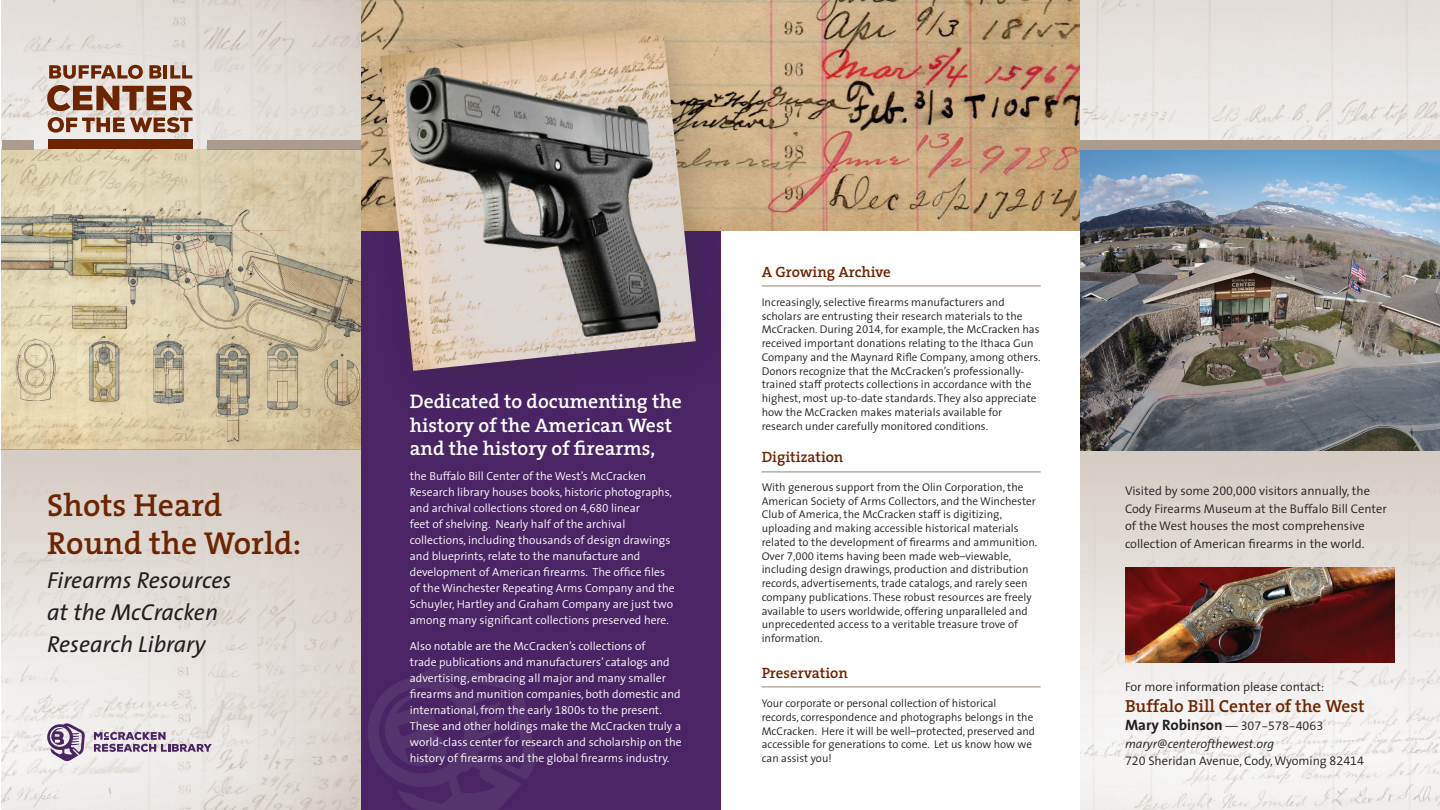
<style>
.page{position:relative;width:1440px;height:810px;background:#fff}
.page>*{position:absolute;margin:0;border:0;box-sizing:border-box;transform-origin:0 0}
.t1{font:600 31.88px/37.6px "The Serif";color:#6d2401}
.t2{font:italic 23.12px/31.9px "The Sans";color:#231f20}
.t3{font:600 19.75px/23.6px "The Serif";color:#fff}
.t4{font:600 17.5px "The Serif";color:#6d2401}
.t5{font:600 15px "The Serif";color:#6d2401}
.t6{font:700 15px "The Sans";color:#231f20}
.t7{font:300 12.5px/17.5px "The Sans";color:#231f20}
.t8{font:300 11.75px/16px "The Sans";color:#fff}
.t9{font:300 11.25px/13.8px "The Sans";color:#231f20}
.s1{font-family:"The Sans Semi Light Expert";font-weight:400}
.s2{font-weight:300;font-style:italic;font-size:12.5px}
.s3{font-family:"The Sans Semi Light Expert";font-weight:400;font-size:12.5px}
.s4{font-style:italic}
</style>
<div class="page">
<img style="left:2px;top:0;width:359px;height:810px">
<svg style="left:2px;top:449px;width:359px;height:301px;background:#e0dad4"></svg>
<div style="left:48px;top:140px;width:145px;height:9px;background:#6d2401"></div>
<svg style="left:48px;top:117px;width:145px;height:16px;background:#ac8673"></svg>
<svg style="left:47px;top:85px;width:146px;height:26px;background:#a17660"></svg>
<svg style="left:170px;top:65px;width:22px;height:14px"></svg>
<hr style="left:164px;top:65px;width:3px;height:14px;background:#6d2401">
<svg style="left:149px;top:65px;width:12px;height:14px"></svg>
<svg style="left:49px;top:65px;width:94px;height:14px"></svg>
<div style="left:207px;top:140px;width:154px;height:9px;background:#ab9c8e"></div>
<svg style="left:94px;top:732px;width:118px;height:20px;background:#b0a0b5"></svg>
<svg style="left:47px;top:723px;width:38px;height:38px"></svg>
<img style="left:2px;top:149px;width:359px;height:300px">
<div style="left:2px;top:140px;width:32px;height:9px;background:#ab9c8e"></div>
<div style="left:361px;top:230px;width:360px;height:580px;background:#4a2464"></div>
<img style="left:743px;top:0;width:337px;height:230px">
<div style="left:361px;top:0;width:382px;height:418px;background:#231f20;opacity:.25"></div>
<img style="left:380px;top:26px;width:316px;height:345px">
<svg style="left:368px;top:665px;width:167px;height:145px"></svg>
<hr style="left:762px;top:285px;width:279px;height:2px;background:#ab9c8e">
<hr style="left:762px;top:471px;width:279px;height:1px;background:#ab9c8e">
<hr style="left:762px;top:686px;width:279px;height:2px;background:#ab9c8e">
<img style="left:1080px;top:0;width:360px;height:809px">
<div style="left:1080px;top:449px;width:360px;height:301px;background:linear-gradient(to bottom,#d5ccc4,#f8f7f7)"></div>
<img style="left:1080px;top:149px;width:360px;height:301px">
<div style="left:1080px;top:140px;width:360px;height:9px;background:#ab9c8e"></div>
<img style="left:1125px;top:567px;width:270px;height:96px">
<p class="t1" style="left:47px;top:486px;width:255px">Shots Heard<br>Round the World:</p>
<p class="t2" style="left:47px;top:564px;width:186px">Firearms Resources at the McCracken<br>Research Library</p>
<p class="t3" style="left:410px;top:389px;width:273px">Dedicated to documenting the history of the American West and the history of firearms,</p>
<p class="t8" style="left:410px;top:468px;width:266px">the Buffalo Bill Center of the West’s McCracken Research library houses books, historic photographs, and archival collections stored on <span class="s1">4,680</span> linear<br>feet of shelving. Nearly half of the archival collections, including thousands of design drawings and blueprints, relate to the manufacture and development of American firearms. The office files of the Winchester Repeating Arms Company and the Schuyler, Hartley and Graham Company are just two among many significant collections preserved here.</p>
<p class="t8" style="left:410px;top:638px;width:273px">Also notable are the McCracken’s collections of<br>trade publications and manufacturers’ catalogs and advertising, embracing all major and many smaller firearms and munition companies, both domestic and international, from the early <span class="s1">1800</span>s to the present.<br>These and other holdings make the McCracken truly a world-class center for research and scholarship on the history of firearms and the global firearms industry.</p>
<p class="t5" style="left:762px;top:260px;width:131px">A Growing Archive</p>
<p class="t9" style="left:762px;top:295px;width:281px">Increasingly, selective firearms manufacturers and scholars are entrusting their research materials to the McCracken. During <span class="s1">2014</span>, for example, the McCracken has received important donations relating to the Ithaca Gun Company and the Maynard Rifle Company, among others.<br>Donors recognize that the McCracken’s professionally&shy;trained staff protects collections in accordance with the highest, most up-to-date standards. They also appreciate how the McCracken makes materials available for research under carefully monitored conditions.</p>
<p class="t5" style="left:762px;top:445px;width:83px">Digitization</p>
<p class="t9" style="left:762px;top:480px;width:277px">With generous support from the Olin Corporation, the American Society of Arms Collectors, and the Winchester Club of America, the McCracken staff is digitizing, uploading and making accessible historical materials related to the development of firearms and ammunition.<br>Over <span class="s1">7,000</span> items having been made web–viewable, including design drawings, production and distribution records, advertisements, trade catalogs, and rarely seen company publications. These robust resources are freely available to users worldwide, offering unparalleled and unprecedented access to a veritable treasure trove of information.</p>
<p class="t5" style="left:762px;top:661px;width:88px">Preservation</p>
<p class="t9" style="left:762px;top:696px;width:275px">Your corporate or personal collection of historical records, correspondence and photographs belongs in the McCracken. Here it will be well–protected, preserved and accessible for generations to come. Let us know how we can assist you!</p>
<p class="t7" style="left:1125px;top:482px;width:263px">Visited by some <span class="s1">200,000</span> visitors annually, the Cody Firearms Museum at the Buffalo Bill Center of the West houses the most comprehensive collection of American firearms in the world.</p>
<p class="t7" style="left:1125px;top:678px;width:201px">For more information please contact:</p>
<p class="t4" style="left:1125px;top:691px;width:241px">Buffalo Bill Center of the West</p>
<p class="t6" style="left:1125px;top:712px;width:200px">Mary Robinson <span class="s2">—</span> <span class="s3">307-578-4063</span></p>
<p class="t7" style="left:1125px;top:734px;width:241px"><span class="s4">maryr@centerofthewest.org<br></span><span class="s1">720</span> Sheridan Avenue, Cody, Wyoming <span class="s1">82414</span></p>
</div>
